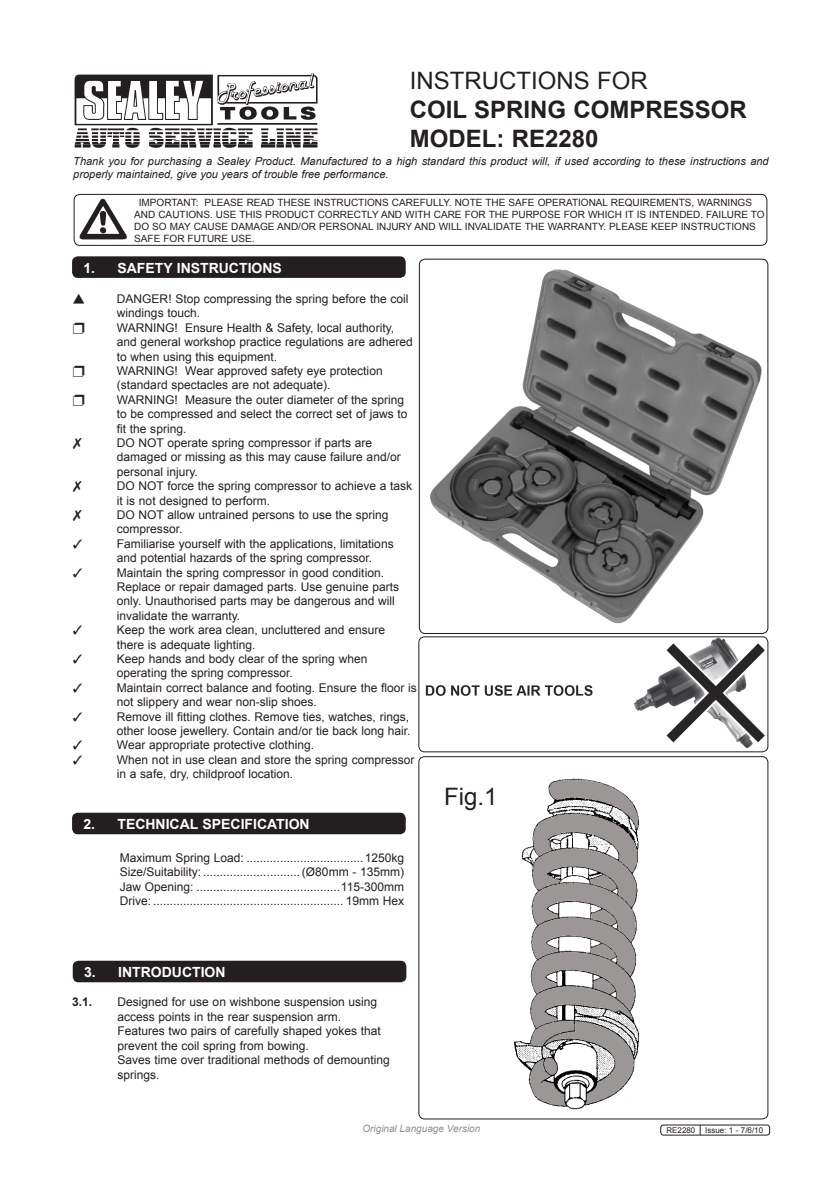
<style>
.page{position:relative;width:840px;height:1191px;background:#fff}
.page>*{position:absolute;margin:0;border:0;box-sizing:border-box;transform-origin:0 0}
.t1{font:24px "Arial";color:#231f20}
.t2{font:700 24px "Arial";color:#231f20}
.t3{font:700 24px "Arial";color:#231f20}
.Chapter_Header{font:700 14px "Arial";color:#fff}
.Normal{font:12px/14.4px "Arial";color:#231f20}
.Normal-2{font:700 12px "Arial";color:#231f20}
.t4{font:italic 11px/13.2px "Arial";color:#231f20}
.t5{font:10px/12px "Arial";color:#231f20}
.t6{font:italic 10px "Arial";color:#8d8f92}
.t7{font:8px "Arial";color:#231f20}
.s1{font-style:inherit}
</style>
<div class="page">
<div style="left:74px;top:194px;width:693px;height:52px;border:1px solid #231f20;border-radius:6px"></div>
<img style="left:79px;top:198px;width:48px;height:42px">
<div style="left:72px;top:812px;width:333px;height:22px;background:#231f20;border-radius:6px"></div>
<div style="left:72px;top:256px;width:333px;height:22px;background:#231f20;border-radius:6px"></div>
<img style="left:514px;top:778px;width:126px;height:332px">
<div style="left:418px;top:756px;width:350px;height:363px;border:1px solid #231f20;border-radius:6px"></div>
<div style="left:73px;top:960px;width:333px;height:22px;background:#231f20;border-radius:6px"></div>
<img style="left:74px;top:73px;width:244px;height:75px">
<img style="left:430px;top:269px;width:332px;height:355px">
<div style="left:418px;top:259px;width:350px;height:375px;border:1px solid #231f20;border-radius:6px"></div>
<div style="left:660px;top:1124px;width:109px;height:11px;border:1px solid #231f20;border-radius:3px"></div>
<img style="left:420px;top:637px;width:347px;height:111px">
<div style="left:418px;top:636px;width:350px;height:116px;border:1px solid #231f20;border-radius:6px"></div>
<p class="t1" style="left:409px;top:65px;width:239px">INSTRUCTIONS FOR</p>
<p class="t2" style="left:409px;top:94px;width:286px">COIL SPRING COMPRESSO</p>
<p class="t2" style="left:729px;top:94px;width:19px">R</p>
<p class="t3" style="left:409px;top:123px;width:190px"><span class="s1">M</span>ODEL: RE2280</p>
<p class="t4" style="left:73px;top:155px;width:696px">Thank you for purchasing a Sealey Product. Manufactured to a high standard this product will, if used according to these instructions and properly maintained, give you years of trouble free performance.</p>
<p class="t5" style="left:134px;top:197px;width:631px;text-indent:5px">IMPORTANT: PLEASE READ THESE INSTRUCTIONS CAREFULLY. NOTE THE SAFE OPERATIONAL REQUIREMENTS, WARNINGS AND CAUTIONS. USE THIS PRODUCT CORRECTLY AND WITH CARE FOR THE PURPOSE FOR WHICH IT IS INTENDED. FAILURE TO DO SO MAY CAUSE DAMAGE AND/OR PERSONAL INJURY AND WILL INVALIDATE THE WARRANTY. PLEASE KEEP INSTRUCTIONS SAFE FOR FUTURE USE.</p>
<p class="Chapter_Header" style="left:83px;top:258px;width:200px">1. SAFETY INSTRUCTIONS</p>
<p class="Normal" style="left:117px;top:292px;width:293px">DANGER! Stop compressing the spring before the coil windings touch.</p>
<p class="Normal" style="left:117px;top:320px;width:297px">WARNING! Ensure Health &amp; Safety, local authority, and general workshop practice regulations are adhered to when using this equipment.</p>
<p class="Normal" style="left:117px;top:364px;width:267px">WARNING! Wear approved safety eye protection</p>
<p class="Normal" style="left:117px;top:378px;width:215px">(standard spectacles are not adequate).</p>
<p class="Normal" style="left:117px;top:392px;width:289px">WARNING! Measure the outer diameter of the spring</p>
<p class="Normal" style="left:117px;top:407px;width:292px">to be compressed and select the correct set of jaws to fit the spring.</p>
<p class="Normal" style="left:117px;top:436px;width:285px">DO NOT operate spring compressor if parts are damaged or missing as this may cause failure and/or personal injury.</p>
<p class="Normal" style="left:117px;top:479px;width:296px">DO NOT force the spring compressor to achieve a task it is not designed to perform.</p>
<p class="Normal" style="left:117px;top:508px;width:273px">DO NOT allow untrained persons to use the spring compressor.</p>
<p class="Normal" style="left:117px;top:536px;width:278px">Familiarise yourself with the applications, limitations</p>
<p class="Normal" style="left:117px;top:551px;width:256px">and potential hazards of the spring compressor.</p>
<p class="Normal" style="left:117px;top:565px;width:283px">Maintain the spring compressor in good condition.<br>Replace or repair damaged parts. Use genuine parts only. Unauthorised parts may be dangerous and will invalidate the warranty.</p>
<p class="Normal" style="left:117px;top:623px;width:269px">Keep the work area clean, uncluttered and ensure</p>
<p class="Normal" style="left:117px;top:637px;width:140px">there is adequate lighting.</p>
<p class="Normal" style="left:117px;top:652px;width:252px">Keep hands and body clear of the spring when operating the spring compressor.</p>
<p class="Normal" style="left:117px;top:680px;width:301px">Maintain correct balance and footing. Ensure the floor is</p>
<p class="Normal" style="left:117px;top:695px;width:201px">not slippery and wear non-slip shoes.</p>
<p class="Normal" style="left:117px;top:709px;width:293px">Remove ill fitting clothes. Remove ties, watches, rings,</p>
<p class="Normal" style="left:117px;top:724px;width:295px">other loose jewellery. Contain and/or tie back long hair.</p>
<p class="Normal" style="left:117px;top:738px;width:198px">Wear appropriate protective clothing.</p>
<p class="Normal" style="left:117px;top:752px;width:299px">When not in use clean and store the spring compressor in a safe, dry, childproof location.</p>
<p class="Chapter_Header" style="left:83px;top:814px;width:225px">2. TECHNICAL SPECIFICATION</p>
<p class="Normal" style="left:120px;top:850px;width:285px">Maximum Spring Load: ...................................1250kg</p>
<p class="Normal" style="left:120px;top:865px;width:286px">Size/Suitability: ............................. (Ø80mm - 135mm)</p>
<p class="Normal" style="left:120px;top:879px;width:285px">Jaw Opening: ...........................................115-300mm</p>
<p class="Normal" style="left:120px;top:894px;width:285px">Drive: ......................................................... 19mm Hex</p>
<p class="Chapter_Header" style="left:84px;top:962px;width:141px">3. INTRODUCTION</p>
<p class="Normal-2" style="left:72px;top:994px;width:22px">3.1.</p>
<p class="Normal" style="left:117px;top:995px;width:261px">Designed for use on wishbone suspension using</p>
<p class="Normal" style="left:117px;top:1009px;width:274px">access points in the rear suspension arm.<br>Features two pairs of carefully shaped yokes that prevent the coil spring from bowing.<br>Saves time over traditional methods of demounting springs.</p>
<p class="t1" style="left:444px;top:780px;width:55px">Fig.1</p>
<p class="t6" style="left:362px;top:1122px;width:119px">Original Language Version</p>
<p class="t7" style="left:666px;top:1124px;width:98px">RE2280 Issue: 1 - 7/6/10</p>
</div>
